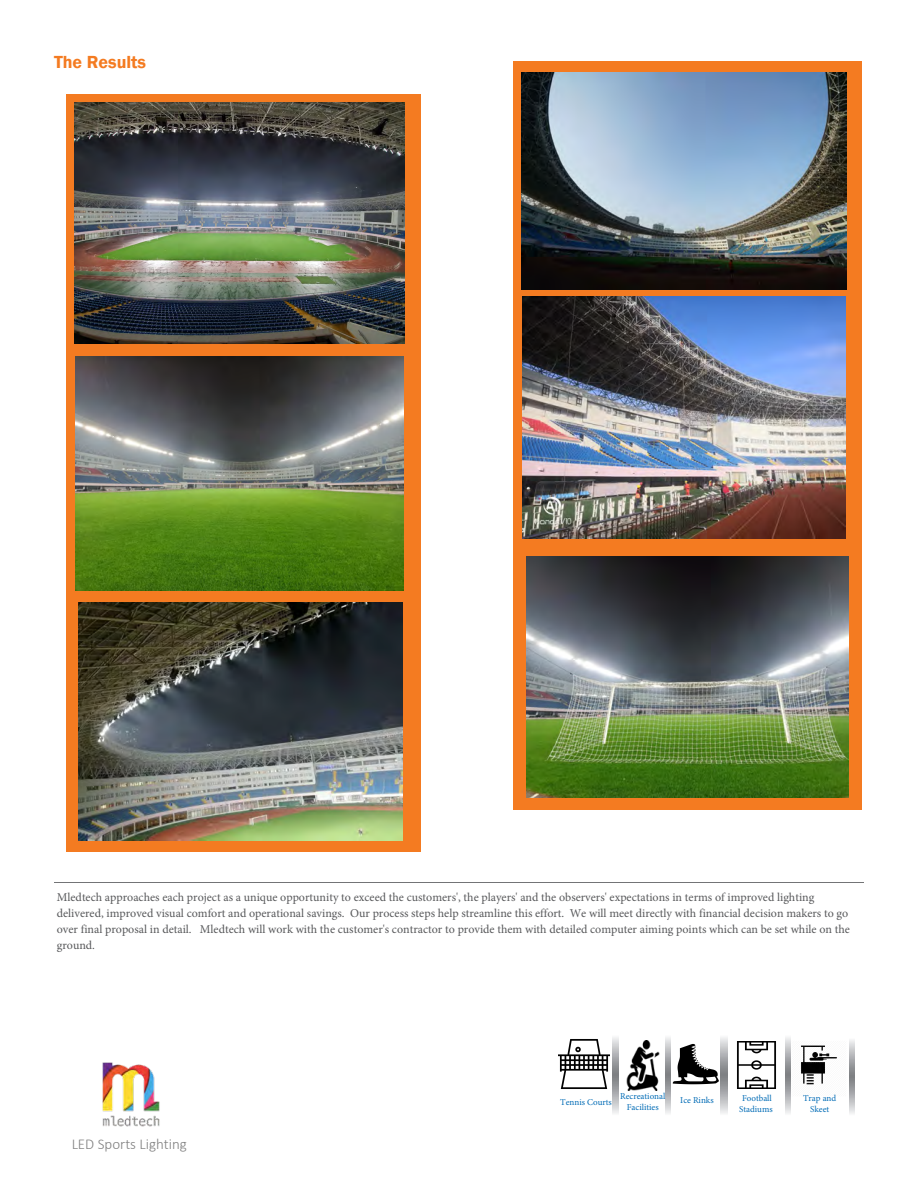
<style>
.page{position:relative;width:918px;height:1188px;background:#fff}
.page>*{position:absolute;margin:0;border:0;box-sizing:border-box;transform-origin:0 0}
.Body_9_14{font:18px "Franklin Gothic Demi";color:#f47b21}
.t1{font:300 15px "Calibri";color:#808080}
.Copyright_6_8{font:12px/16px "Minion Pro";color:#57585a}
.t2{font:9px/10.8px "Minion Pro";color:#026cb6;text-align:center}
</style>
<div class="page">
<div style="left:513px;top:61px;width:348px;height:749px;background:#f47b21"></div>
<hr style="left:54px;top:882px;width:810px;height:1px;background:#57585a">
<div style="left:66px;top:94px;width:354px;height:757px;background:#f47b21"></div>
<svg style="left:613px;top:1037px;width:5px;height:77px"></svg>
<svg style="left:665px;top:1037px;width:5px;height:77px"></svg>
<svg style="left:721px;top:1037px;width:6px;height:77px"></svg>
<svg style="left:785px;top:1037px;width:6px;height:77px"></svg>
<svg style="left:849px;top:1040px;width:6px;height:74px"></svg>
<img style="left:626px;top:1041px;width:34px;height:50px">
<img style="left:737px;top:1042px;width:39px;height:47px">
<img style="left:672px;top:1044px;width:47px;height:41px">
<img style="left:801px;top:1045px;width:36px;height:40px">
<img style="left:558px;top:1039px;width:52px;height:50px">
<img style="left:74px;top:102px;width:330px;height:241px">
<img style="left:75px;top:357px;width:328px;height:234px">
<img style="left:521px;top:72px;width:325px;height:217px">
<img style="left:523px;top:297px;width:322px;height:242px">
<img style="left:527px;top:556px;width:321px;height:241px">
<img style="left:78px;top:602px;width:324px;height:239px">
<img style="left:102px;top:1062px;width:58px;height:65px">
<p class="Body_9_14" style="left:54px;top:51px;width:94px">The Results</p>
<p class="Copyright_6_8" style="left:57px;top:890px;width:795px">Mledtech approaches each project as a unique opportunity to exceed the customers', the players' and the observers' expectations in terms of improved lighting delivered, improved visual comfort and operational savings. Our process steps help streamline this effort. We will meet directly with financial decision makers to go over final proposal in detail. Mledtech will work with the customer's contractor to provide them with detailed computer aiming points which can be set while on the ground.</p>
<p class="t1" style="left:72px;top:1135px;width:117px">LED Sports Lighting</p>
<p class="t2" style="left:560px;top:1097px;width:53px">Tennis Courts</p>
<p class="t2" style="left:620px;top:1091px;width:47px">Recreational<br>Facilities</p>
<p class="t2" style="left:680px;top:1095px;width:35px">Ice Rinks</p>
<p class="t2" style="left:742px;top:1093px;width:31px">Football</p>
<p class="t2" style="left:803px;top:1093px;width:35px">Trap and</p>
<p class="t2" style="left:739px;top:1104px;width:35px">Stadiums</p>
<p class="t2" style="left:810px;top:1104px;width:21px">Skeet</p>
</div>
